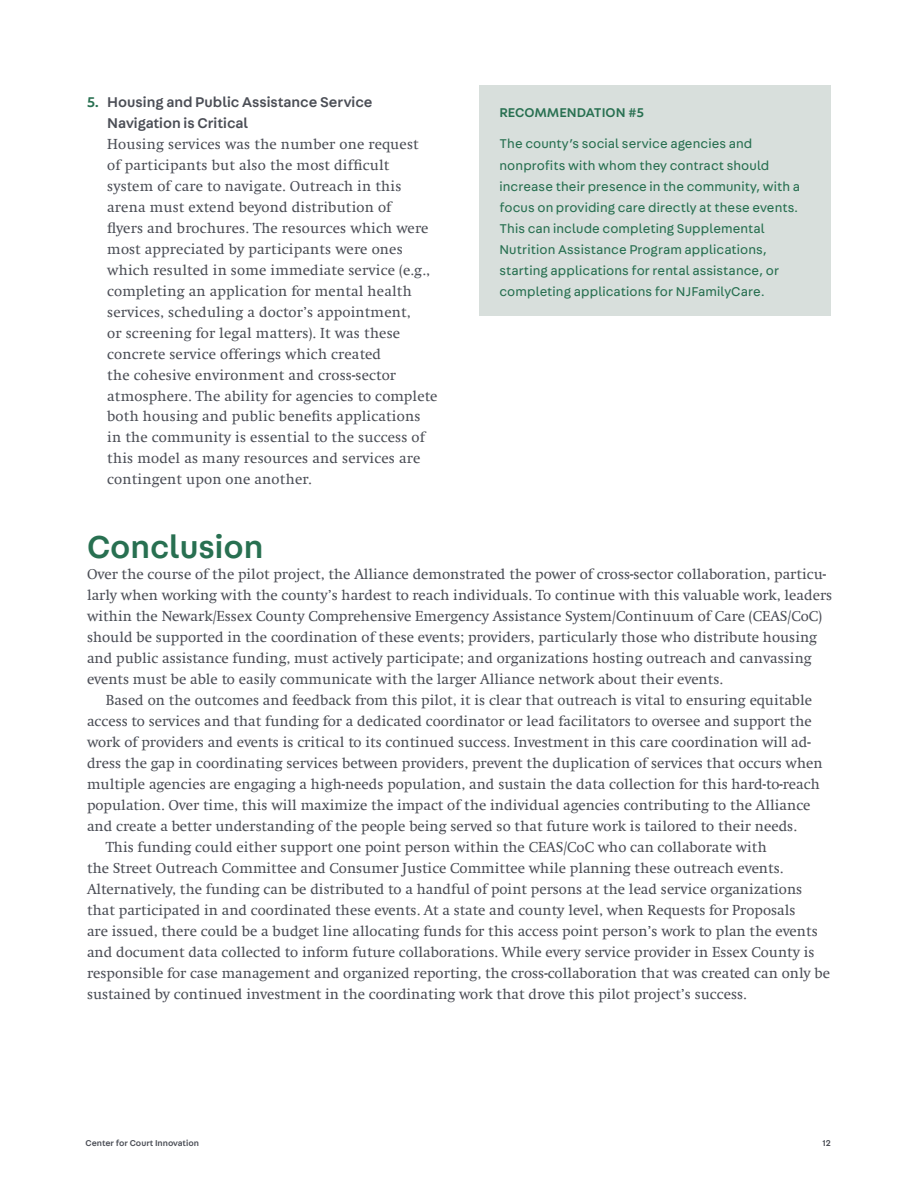
<style>
.page{position:relative;width:918px;height:1188px;background:#fff}
.page>*{position:absolute;margin:0;border:0;box-sizing:border-box;transform-origin:0 0}
.t1{font:500 33.75px "Fabriga";color:#287051}
.t2{font:15px/21px "Swift";color:#4b4e56}
.t3{font:500 15px/21px "Fabriga";color:#4b4e56}
.t4{font:13.5px/21px "Fabriga";letter-spacing:.01em;color:#287051}
.t5{font:500 13.5px "Fabriga";color:#287051}
.t6{font:500 9px "Fabriga";color:#4b4e56}
.s1{color:#287051}
</style>
<div class="page">
<div style="left:479px;top:86px;width:352px;height:230px;background:#d8dfdc"></div>
<p class="t3" style="left:107px;top:90px;width:267px;text-indent:-20px"><span class="s1">5.</span> Housing and Public Assistance Service<br>Navigation is Critical</p>
<p class="t2" style="left:107px;top:133px;width:332px">Housing services was the number one request<br>of participants but also the most difficult system of care to navigate. Outreach in this arena must extend beyond distribution of<br>flyers and brochures. The resources which were most appreciated by participants were ones which resulted in some immediate service (e.g., completing an application for mental health services, scheduling a doctor’s appointment,<br>or screening for legal matters). It was these concrete service offerings which created<br>the cohesive environment and cross-sector atmosphere. The ability for agencies to complete both housing and public benefits applications in the community is essential to the success of this model as many resources and services are contingent upon one another.</p>
<p class="t5" style="left:500px;top:103px;width:146px">RECOMMENDATION #5</p>
<p class="t4" style="left:500px;top:133px;width:302px">The county’s social service agencies and nonprofits with whom they contract should increase their presence in the community, with a focus on providing care directly at these events.<br>This can include completing Supplemental Nutrition Assistance Program applications, starting applications for rental assistance, or completing applications for NJFamilyCare.</p>
<h1 class="t1" style="left:87px;top:524px;width:178px">Conclusion</h1>
<p class="t2" style="left:87px;top:564px;width:747px">Over the course of the pilot project, the Alliance demonstrated the power of cross-sector collaboration, particu&shy;larly when working with the county’s hardest to reach individuals. To continue with this valuable work, leaders within the Newark/Essex County Comprehensive Emergency Assistance System/Continuum of Care (CEAS/CoC) should be supported in the coordination of these events; providers, particularly those who distribute housing and public assistance funding, must actively participate; and organizations hosting outreach and canvassing events must be able to easily communicate with the larger Alliance network about their events.</p>
<p class="t2" style="left:106px;top:690px;width:708px">Based on the outcomes and feedback from this pilot, it is clear that outreach is vital to ensuring equitable</p>
<p class="t2" style="left:87px;top:711px;width:726px">access to services and that funding for a dedicated coordinator or lead facilitators to oversee and support the</p>
<p class="t2" style="left:87px;top:732px;width:725px">work of providers and events is critical to its continued success. Investment in this care coordination will ad-</p>
<p class="t2" style="left:87px;top:753px;width:737px">dress the gap in coordinating services between providers, prevent the duplication of services that occurs when</p>
<p class="t2" style="left:87px;top:774px;width:734px">multiple agencies are engaging a high-needs population, and sustain the data collection for this hard-to-reach</p>
<p class="t2" style="left:87px;top:795px;width:725px">population. Over time, this will maximize the impact of the individual agencies contributing to the Alliance</p>
<p class="t2" style="left:87px;top:816px;width:711px">and create a better understanding of the people being served so that future work is tailored to their needs.</p>
<p class="t2" style="left:106px;top:837px;width:663px">This funding could either support one point person within the CEAS/CoC who can collaborate with</p>
<p class="t2" style="left:87px;top:858px;width:698px">the Street Outreach Committee and Consumer Justice Committee while planning these outreach events.</p>
<p class="t2" style="left:87px;top:879px;width:717px">Alternatively, the funding can be distributed to a handful of point persons at the lead service organizations</p>
<p class="t2" style="left:87px;top:900px;width:710px">that participated in and coordinated these events. At a state and county level, when Requests for Proposals</p>
<p class="t2" style="left:87px;top:921px;width:732px">are issued, there could be a budget line allocating funds for this access point person’s work to plan the events</p>
<p class="t2" style="left:87px;top:942px;width:729px">and document data collected to inform future collaborations. While every service provider in Essex County is</p>
<p class="t2" style="left:87px;top:963px;width:745px">responsible for case management and organized reporting, the cross-collaboration that was created can only be</p>
<p class="t2" style="left:87px;top:984px;width:661px">sustained by continued investment in the coordinating work that drove this pilot project’s success.</p>
<p class="t6" style="left:86px;top:1137px;width:115px">Center for Court Innovation</p>
<p class="t6" style="left:823px;top:1137px;width:10px">12</p>
</div>
